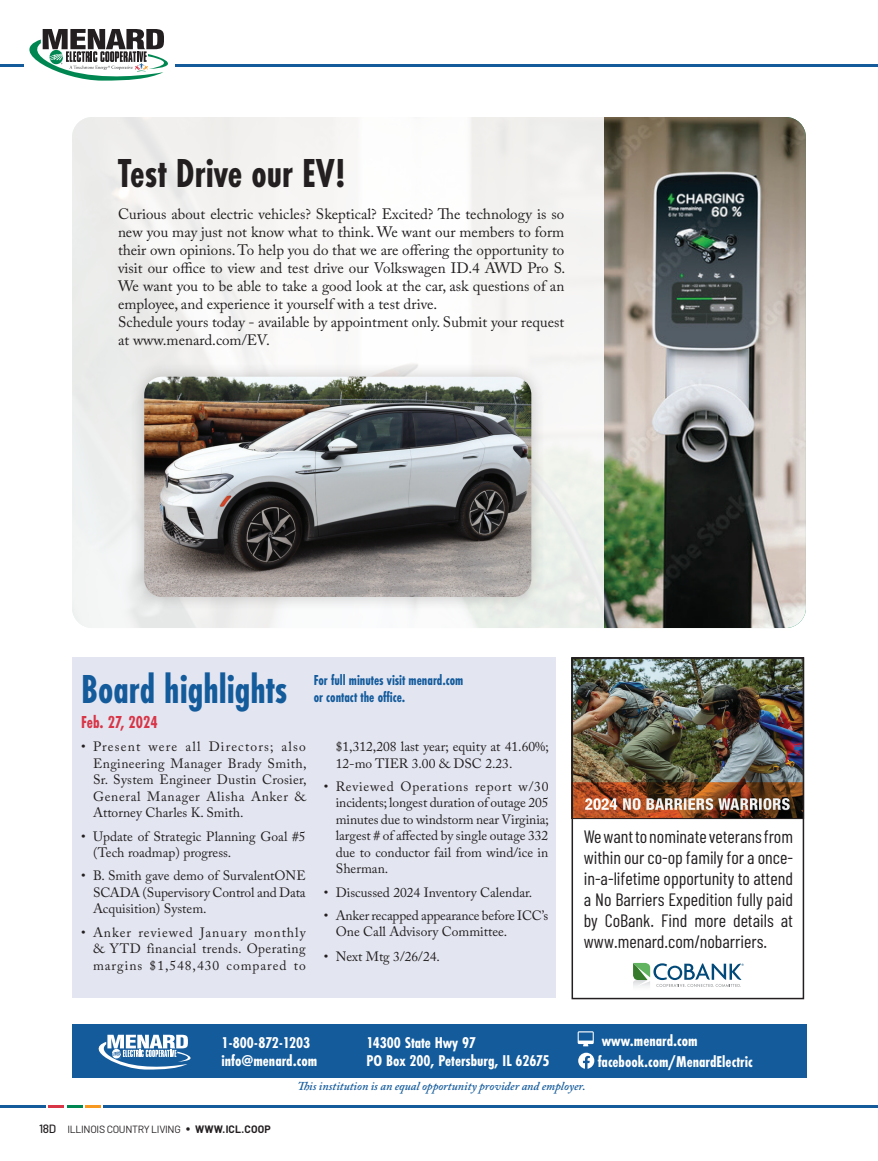
<style>
.page{position:relative;width:878px;height:1161px;background:#fff}
.page>*{position:absolute;margin:0;border:0;box-sizing:border-box;transform-origin:0 0}
.t1{font:700 42px "Futura PT Cond";color:#145b9c;scale:.93 1}
.t2{font:700 42px "Futura PT Cond";color:#231f20;scale:.93 1}
.t3{font:18px/21px "Barlow Condensed";color:#231f20;text-align:justify}
.t4{font:700 18px "Futura PT Cond";color:#d83547;scale:.93 1}
.t5{font:700 16.2px/18px "Futura PT Cond";color:#fff}
.t6{font:15px/18px "Adobe Caslon Pro";color:#231f20}
.t7{font:700 15px/16.5px "Futura PT Cond";color:#145b9c;scale:.93 1}
.t8{font:13.5px/16.5px "Adobe Caslon Pro";color:#231f20;text-align:justify}
.t9{font:italic 600 12px "Adobe Caslon Pro";color:#145b9c}
.t10{font:10.5px "Barlow";letter-spacing:-.03em;color:#231f20}
.s1{font-weight:500;font-size:12px}
.s2{font-size:15px}
.s3{font-weight:700}
</style>
<div class="page">
<img style="left:603px;top:117px;width:202px;height:511px">
<div style="left:72px;top:657px;width:483px;height:341px;background:#e3e6f1"></div>
<div style="left:72px;top:1025px;width:734px;height:53px;background:#145b9c"></div>
<svg style="left:98px;top:1035px;width:93px;height:35px"></svg>
<svg style="left:577px;top:1031px;width:16px;height:15px"></svg>
<svg style="left:578px;top:1053px;width:16px;height:16px"></svg>
<img style="left:574px;top:660px;width:227px;height:157px">
<div style="left:571px;top:657px;width:233px;height:342px;border:2px solid #231f20"></div>
<svg style="left:633px;top:963px;width:110px;height:24px"></svg>
<svg style="left:72px;top:117px;width:531px;height:511px;fill:#f4f4f2"></svg>
<div style="left:129px;top:361px;width:417px;height:252px;background:#231f20;opacity:.25"></div>
<img style="left:144px;top:377px;width:387px;height:220px">
<hr style="left:176px;top:64px;width:702px;height:3px;background:#145b9c">
<hr style="left:0;top:64px;width:24px;height:3px;background:#145b9c">
<hr style="left:85px;top:1105px;width:16px;height:3px;background:#f79821">
<hr style="left:103px;top:1105px;width:775px;height:3px;background:#145b9c">
<hr style="left:48px;top:1105px;width:16px;height:3px;background:#d83547">
<hr style="left:0;top:1105px;width:46px;height:3px;background:#145b9c">
<hr style="left:67px;top:1105px;width:15px;height:3px;background:#008751">
<svg style="left:29px;top:29px;width:147px;height:52px"></svg>
<h1 class="t2" style="left:118px;top:149px;width:247px">Test Drive our EV!</h1>
<p class="t6" style="left:118px;top:205px;width:449px">Curious about electric vehicles? Skeptical? Excited? The technology is so new you may just not know what to think. We want our members to form their own opinions. To help you do that we are offering the opportunity to visit our office to view and test drive our Volkswagen ID.4 AWD Pro S.<br>We want you to be able to take a good look at the car, ask questions of an employee, and experience it yourself with a test drive.<br>Schedule yours today - available by appointment only. Submit your request at www.menard.com/EV.</p>
<h1 class="t1" style="left:81px;top:665px;width:223px">Board highlights</h1>
<p class="t7" style="left:314px;top:672px;width:162px">For full minutes visit menard.com or contact the office.</p>
<h2 class="t4" style="left:81px;top:712px;width:84px">Feb. 27, 2024</h2>
<p class="t8" style="left:93px;top:738px;width:215px;text-indent:-12px">• Present were all Directors; also Engineering Manager Brady Smith, Sr. System Engineer Dustin Crosier, General Manager Alisha Anker &amp; Attorney Charles K. Smith.</p>
<p class="t8" style="left:93px;top:828px;width:214px;text-indent:-12px">• Update of Strategic Planning Goal #5 (Tech roadmap) progress.</p>
<p class="t8" style="left:93px;top:867px;width:214px;text-indent:-12px">• B. Smith gave demo of SurvalentONE SCADA (Supervisory Control and Data Acquisition) System.</p>
<p class="t8" style="left:93px;top:924px;width:214px;text-indent:-12px">• Anker reviewed January monthly &amp; YTD financial trends. Operating margins $1,548,430 compared to</p>
<p class="t8" style="left:336px;top:738px;width:214px">$1,312,208 last year; equity at 41.60%;<br>12-mo TIER 3.00 &amp; DSC 2.23.</p>
<p class="t8" style="left:336px;top:778px;width:215px;text-indent:-12px">• Reviewed Operations report w/30 incidents; longest duration of outage 205 minutes due to windstorm near Virginia; largest # of affected by single outage 332 due to conductor fail from wind/ice in Sherman.</p>
<p class="t8" style="left:324px;top:884px;width:210px">• Discussed 2024 Inventory Calendar.</p>
<p class="t8" style="left:336px;top:907px;width:214px;text-indent:-12px">• Anker recapped appearance before ICC’s<br>One Call Advisory Committee.</p>
<p class="t8" style="left:324px;top:948px;width:118px">• Next Mtg 3/26/24.</p>
<h2 class="t3" style="left:583px;top:826px;width:211px">We want to nominate veterans from within our co-op family for a once&shy;in-a-lifetime opportunity to attend a No Barriers Expedition fully paid by CoBank. Find more details at www.menard.com/nobarriers.</h2>
<p class="t5" style="left:366px;top:1033px;width:185px">14300 State Hwy 97<br>PO Box 200, Petersburg, IL 62675</p>
<p class="t5" style="left:221px;top:1033px;width:97px">1-800-872-1203 info@menard.com</p>
<p class="t9" style="left:297px;top:1079px;width:289px">This institution is an equal opportunity provider and employer.</p>
<p class="t10" style="left:39px;top:1123px;width:233px"><span class="s1">18D</span> ILLINOIS COUNTRY LIVING <span class="s2">•</span> <span class="s3">WWW.ICL.COOP</span></p>
<p class="t5" style="left:597px;top:1031px;width:156px;line-height:21px">www.menard.com facebook.com/MenardElectric</p>
</div>
